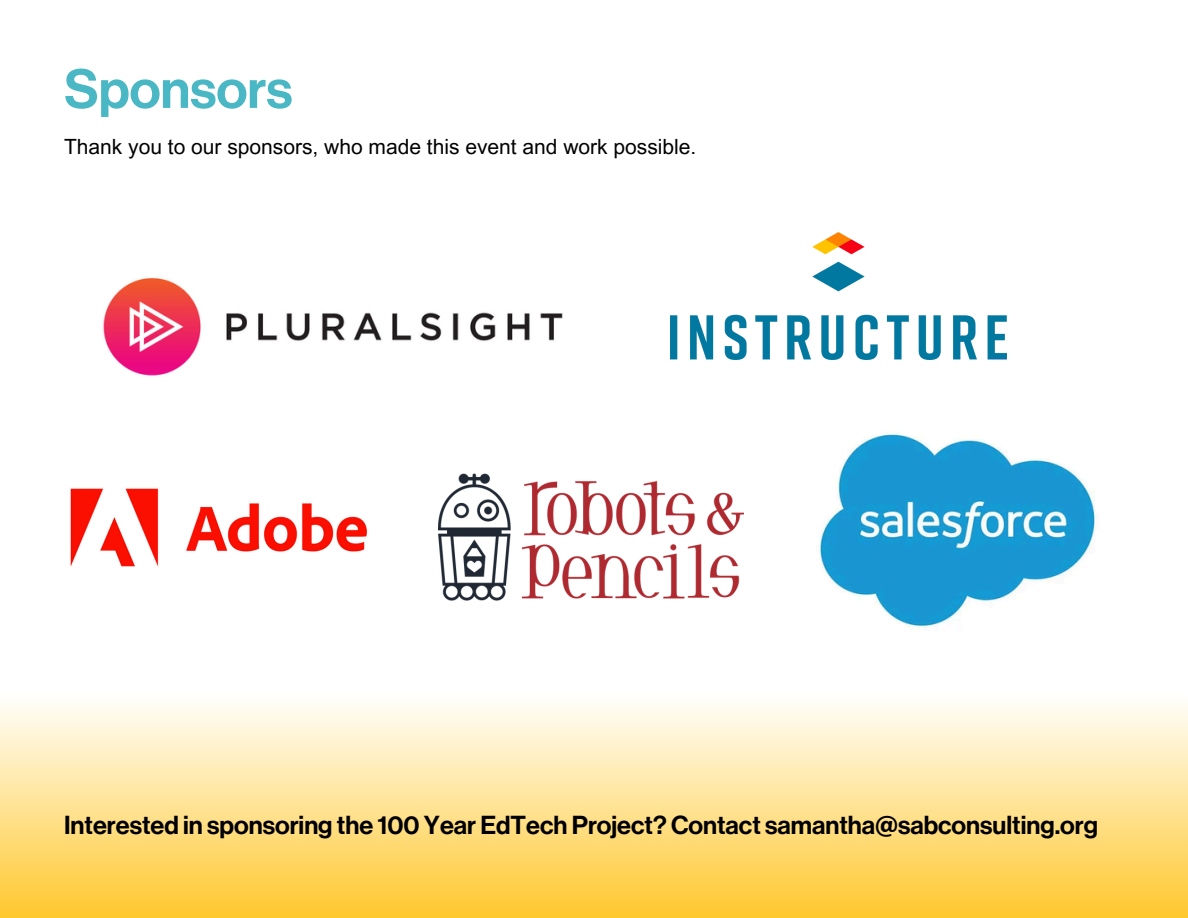
<style>
.page{position:relative;width:1188px;height:918px;background:#fff}
.page>*{position:absolute;margin:0;border:0;box-sizing:border-box;transform-origin:0 0}
.t1{font:54px "Neue Haas Display Mediu";color:#4ab7c4}
.t2{font:25.5px "Neue Haas Display Mediu";color:#000}
.t3{font:21px "Arial MT Pro";color:#000}
</style>
<div class="page">
<img style="left:820px;top:433px;width:275px;height:194px">
<img style="left:439px;top:473px;width:305px;height:128px">
<img style="left:670px;top:232px;width:337px;height:127px">
<img style="left:70px;top:488px;width:297px;height:79px">
<img style="left:103px;top:277px;width:460px;height:99px">
<div style="left:0;top:692px;width:1188px;height:226px;background:linear-gradient(to bottom,#fff,#ffc82f)"></div>
<p class="t1" style="left:64px;top:64px;width:230px">Sponsors</p>
<p class="t3" style="left:64px;top:139px;width:634px">Thank you to our sponsors, who made this event and work possible.</p>
<h2 class="t2" style="left:64px;top:813px;width:1036px">Interested in sponsoring the 100 Year EdTech Project? Contact samantha@sabconsulting.org</h2>
</div>
